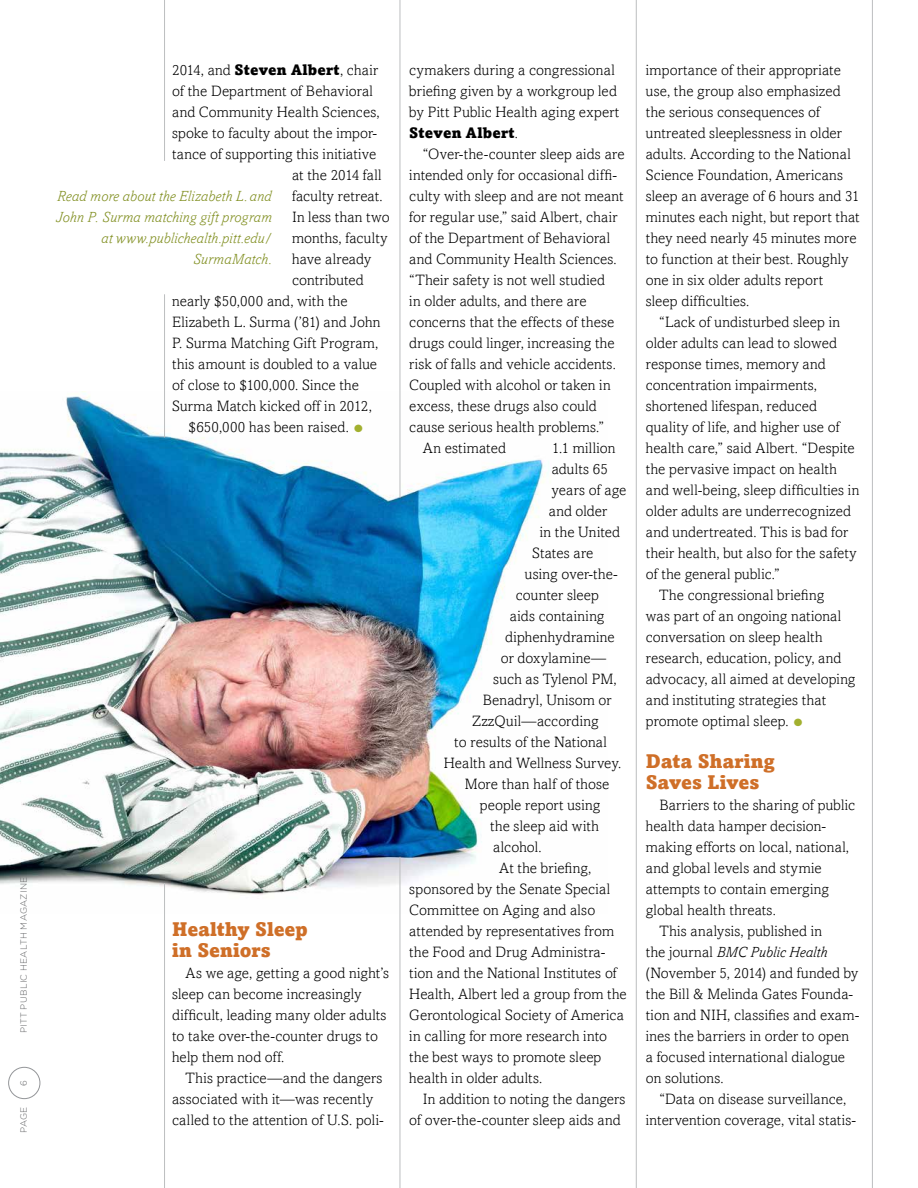
<style>
.page{position:relative;width:918px;height:1188px;background:#fff}
.page>*{position:absolute;margin:0;border:0;box-sizing:border-box;transform-origin:0 0}
.t1{font:900 19.5px/21px "Amasis";color:#cf6f28}
.t2{font:300 15px/21px "Amasis";letter-spacing:.01em;color:#000}
.t3{font:italic 300 15px/21px "Amasis";letter-spacing:.005em;color:#839125;text-align:right}
.t4{font:italic 300 15px "Amasis";color:#000}
.t5{font:300 9px "Gotham";letter-spacing:.03em;color:#636466}
.s1{font-weight:900}
.s2{font-weight:900;font-size:24px;color:#a2b02f}
.s3{font-style:normal}
</style>
<div class="page">
<hr style="left:872px;top:0;width:1px;height:1188px;background:#bcbec0">
<img style="left:0;top:392px;width:548px;height:522px">
<hr style="left:400px;top:857px;width:1px;height:331px;background:#bcbec0">
<hr style="left:164px;top:294px;width:1px;height:143px;background:#bcbec0">
<hr style="left:164px;top:0;width:1px;height:161px;background:#bcbec0">
<hr style="left:400px;top:0;width:1px;height:498px;background:#bcbec0">
<hr style="left:164px;top:883px;width:1px;height:305px;background:#bcbec0">
<hr style="left:636px;top:0;width:1px;height:1188px;background:#bcbec0">
<div style="left:8px;top:1067px;width:32px;height:32px;border:1px solid #939598;border-radius:50%"></div>
<p class="t5" style="left:18px;top:1033px;width:158px;rotate:-90deg">PITT PUBLIC HEALTH MAGAZINE</p>
<p class="t5" style="left:18px;top:1086px;width:7px;rotate:-90deg">6</p>
<p class="t5" style="left:18px;top:1133px;width:28px;rotate:-90deg">PAGE</p>
<p class="t2" style="left:172px;top:59px;width:208px">2014, and <span class="s1">Steven Albert</span>, chair</p>
<p class="t2" style="left:172px;top:80px;width:202px">of the Department of Behavioral</p>
<p class="t2" style="left:172px;top:101px;width:209px">and Community Health Sciences,</p>
<p class="t2" style="left:172px;top:122px;width:207px">spoke to faculty about the impor-</p>
<p class="t2" style="left:172px;top:143px;width:206px">tance of supporting this initiative</p>
<p class="t2" style="left:292px;top:164px;width:91px">at the 2014 fall</p>
<p class="t2" style="left:292px;top:185px;width:92px">faculty retreat.</p>
<p class="t2" style="left:292px;top:206px;width:99px">In less than two</p>
<p class="t2" style="left:292px;top:227px;width:97px">months, faculty</p>
<p class="t2" style="left:292px;top:248px;width:81px">have already</p>
<p class="t2" style="left:292px;top:269px;width:73px">contributed</p>
<p class="t2" style="left:172px;top:290px;width:177px">nearly $50,000 and, with the</p>
<p class="t2" style="left:172px;top:311px;width:210px">Elizabeth L. Surma (’81) and John</p>
<p class="t2" style="left:172px;top:332px;width:208px">P. Surma Matching Gift Program,</p>
<p class="t2" style="left:172px;top:353px;width:207px">this amount is doubled to a value</p>
<p class="t2" style="left:172px;top:374px;width:188px">of close to $100,000. Since the</p>
<p class="t2" style="left:172px;top:395px;width:201px">Surma Match kicked off in 2012,</p>
<p class="t2" style="left:189px;top:416px;width:177px">$650,000 has been raised. <span class="s2">•</span></p>
<p class="t3" style="left:55px;top:186px;width:218px">Read more about the Elizabeth L. and<br>John P. Surma matching gift program at www.publichealth.pitt.edu/<br>SurmaMatch.</p>
<h1 class="t1" style="left:172px;top:918px;width:137px">Healthy Sleep in Seniors</h1>
<p class="t2" style="left:172px;top:962px;width:218px;text-indent:14px">As we age, getting a good night’s sleep can become increasingly difficult, leading many older adults to take over-the-counter drugs to help them nod off.</p>
<p class="t2" style="left:172px;top:1067px;width:213px;text-indent:14px">This practice—and the dangers associated with it—was recently called to the attention of U.S. poli-</p>
<p class="t2" style="left:409px;top:59px;width:212px">cymakers during a congressional briefing given by a workgroup led by Pitt Public Health aging expert<br><span class="s1">Steven Albert</span>.</p>
<p class="t2" style="left:423px;top:143px;width:203px">“Over-the-counter sleep aids are</p>
<p class="t2" style="left:409px;top:164px;width:209px">intended only for occasional diffi-</p>
<p class="t2" style="left:409px;top:185px;width:216px">culty with sleep and are not meant</p>
<p class="t2" style="left:409px;top:206px;width:210px">for regular use,” said Albert, chair</p>
<p class="t2" style="left:409px;top:227px;width:202px">of the Department of Behavioral</p>
<p class="t2" style="left:409px;top:248px;width:209px">and Community Health Sciences.</p>
<p class="t2" style="left:409px;top:269px;width:197px">“Their safety is not well studied</p>
<p class="t2" style="left:409px;top:290px;width:179px">in older adults, and there are</p>
<p class="t2" style="left:409px;top:311px;width:207px">concerns that the effects of these</p>
<p class="t2" style="left:409px;top:332px;width:207px">drugs could linger, increasing the</p>
<p class="t2" style="left:409px;top:353px;width:208px">risk of falls and vehicle accidents.</p>
<p class="t2" style="left:409px;top:374px;width:203px">Coupled with alcohol or taken in</p>
<p class="t2" style="left:409px;top:395px;width:189px">excess, these drugs also could</p>
<p class="t2" style="left:409px;top:416px;width:196px">cause serious health problems.”</p>
<p class="t2" style="left:423px;top:437px;width:85px">An estimated</p>
<p class="t2" style="left:552px;top:437px;width:65px">1.1 million</p>
<p class="t2" style="left:552px;top:458px;width:58px">adults 65</p>
<p class="t2" style="left:552px;top:479px;width:76px">years of age</p>
<p class="t2" style="left:549px;top:500px;width:60px">and older</p>
<p class="t2" style="left:540px;top:521px;width:82px">in the United</p>
<p class="t2" style="left:532px;top:542px;width:63px">States are</p>
<p class="t2" style="left:525px;top:563px;width:95px">using over-the-</p>
<p class="t2" style="left:516px;top:584px;width:85px">counter sleep</p>
<p class="t2" style="left:510px;top:605px;width:96px">aids containing</p>
<p class="t2" style="left:505px;top:626px;width:111px">diphenhydramine</p>
<p class="t2" style="left:501px;top:647px;width:107px">or doxylamine—</p>
<p class="t2" style="left:493px;top:668px;width:125px">such as Tylenol PM,</p>
<p class="t2" style="left:483px;top:689px;width:130px">Benadryl, Unisom or</p>
<p class="t2" style="left:472px;top:710px;width:128px">ZzzQuil—according</p>
<p class="t2" style="left:454px;top:731px;width:154px">to results of the National</p>
<p class="t2" style="left:444px;top:752px;width:179px">Health and Wellness Survey.</p>
<p class="t2" style="left:465px;top:773px;width:146px">More than half of those</p>
<p class="t2" style="left:480px;top:794px;width:122px">people report using</p>
<p class="t2" style="left:490px;top:815px;width:110px">the sleep aid with</p>
<p class="t2" style="left:493px;top:836px;width:50px">alcohol.</p>
<p class="t2" style="left:499px;top:857px;width:93px">At the briefing,</p>
<p class="t2" style="left:409px;top:878px;width:202px">sponsored by the Senate Special</p>
<p class="t2" style="left:409px;top:899px;width:188px">Committee on Aging and also</p>
<p class="t2" style="left:409px;top:920px;width:206px">attended by representatives from</p>
<p class="t2" style="left:409px;top:941px;width:198px">the Food and Drug Administra-</p>
<p class="t2" style="left:409px;top:962px;width:209px">tion and the National Institutes of</p>
<p class="t2" style="left:409px;top:983px;width:219px">Health, Albert led a group from the</p>
<p class="t2" style="left:409px;top:1004px;width:216px">Gerontological Society of America</p>
<p class="t2" style="left:409px;top:1025px;width:199px">in calling for more research into</p>
<p class="t2" style="left:409px;top:1046px;width:194px">the best ways to promote sleep</p>
<p class="t2" style="left:409px;top:1067px;width:134px">health in older adults.</p>
<p class="t2" style="left:423px;top:1088px;width:204px">In addition to noting the dangers</p>
<p class="t2" style="left:409px;top:1109px;width:213px">of over-the-counter sleep aids and</p>
<p class="t2" style="left:646px;top:59px;width:215px">importance of their appropriate use, the group also emphasized the serious consequences of untreated sleeplessness in older adults. According to the National<br>Science Foundation, Americans sleep an average of 6 hours and 31 minutes each night, but report that they need nearly 45 minutes more to function at their best. Roughly one in six older adults report<br>sleep difficulties.</p>
<p class="t2" style="left:659px;top:311px;width:182px">“Lack of undisturbed sleep in</p>
<p class="t2" style="left:646px;top:332px;width:193px">older adults can lead to slowed</p>
<p class="t2" style="left:646px;top:353px;width:181px">response times, memory and</p>
<p class="t2" style="left:646px;top:374px;width:173px">concentration impairments,</p>
<p class="t2" style="left:646px;top:395px;width:173px">shortened lifespan, reduced</p>
<p class="t2" style="left:646px;top:416px;width:195px">quality of life, and higher use of</p>
<p class="t2" style="left:646px;top:437px;width:211px">health care,” said Albert. “Despite</p>
<p class="t2" style="left:646px;top:458px;width:193px">the pervasive impact on health</p>
<p class="t2" style="left:646px;top:479px;width:215px">and well-being, sleep difficulties in</p>
<p class="t2" style="left:646px;top:500px;width:207px">older adults are underrecognized</p>
<p class="t2" style="left:646px;top:521px;width:204px">and undertreated. This is bad for</p>
<p class="t2" style="left:646px;top:542px;width:212px">their health, but also for the safety</p>
<p class="t2" style="left:646px;top:563px;width:136px">of the general public.”</p>
<p class="t2" style="left:659px;top:584px;width:166px">The congressional briefing</p>
<p class="t2" style="left:646px;top:605px;width:197px">was part of an ongoing national</p>
<p class="t2" style="left:646px;top:626px;width:178px">conversation on sleep health</p>
<p class="t2" style="left:646px;top:647px;width:197px">research, education, policy, and</p>
<p class="t2" style="left:646px;top:668px;width:211px">advocacy, all aimed at developing</p>
<p class="t2" style="left:646px;top:689px;width:182px">and instituting strategies that</p>
<p class="t2" style="left:646px;top:710px;width:160px">promote optimal sleep. <span class="s2">•</span></p>
<h1 class="t1" style="left:646px;top:750px;width:130px">Data Sharing<br>Saves Lives</h1>
<p class="t2" style="left:659px;top:794px;width:197px">Barriers to the sharing of public</p>
<p class="t2" style="left:646px;top:815px;width:182px">health data hamper decision-</p>
<p class="t2" style="left:646px;top:836px;width:205px">making efforts on local, national,</p>
<p class="t2" style="left:646px;top:857px;width:177px">and global levels and stymie</p>
<p class="t2" style="left:646px;top:878px;width:185px">attempts to contain emerging</p>
<p class="t2" style="left:646px;top:899px;width:132px">global health threats.</p>
<p class="t2" style="left:659px;top:920px;width:164px">This analysis, published in</p>
<p class="t4" style="left:646px;top:943px;width:183px"><span class="s3">the journal</span> BMC Public Health</p>
<p class="t2" style="left:646px;top:962px;width:214px">(November 5, 2014) and funded by</p>
<p class="t2" style="left:646px;top:983px;width:209px">the Bill &amp; Melinda Gates Founda-</p>
<p class="t2" style="left:646px;top:1004px;width:215px">tion and NIH, classifies and exam-</p>
<p class="t2" style="left:646px;top:1025px;width:205px">ines the barriers in order to open</p>
<p class="t2" style="left:646px;top:1046px;width:201px">a focused international dialogue</p>
<p class="t2" style="left:646px;top:1067px;width:79px">on solutions.</p>
<p class="t2" style="left:659px;top:1088px;width:188px">“Data on disease surveillance,</p>
<p class="t2" style="left:646px;top:1109px;width:212px">intervention coverage, vital statis-</p>
</div>
